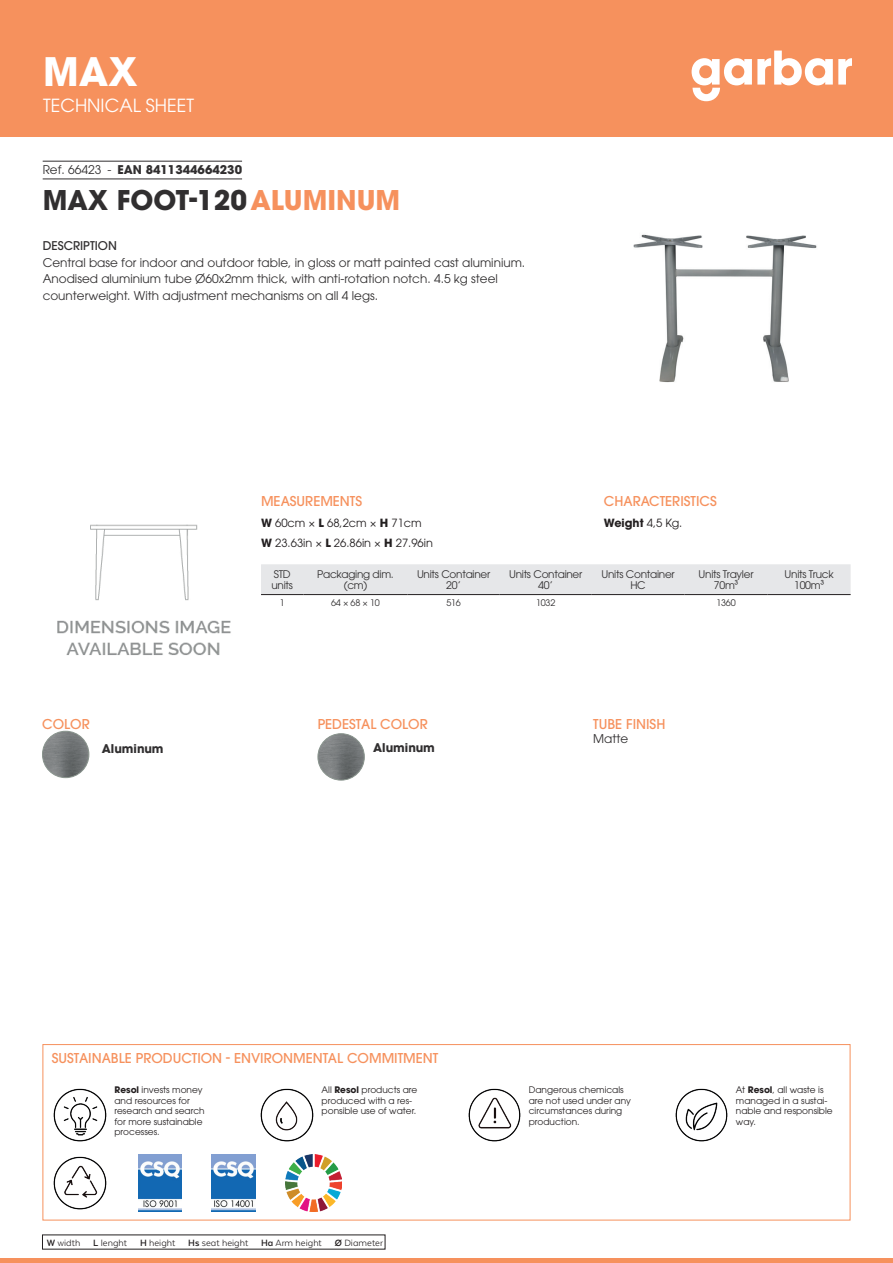
<style>
.page{position:relative;width:893px;height:1263px;background:#fff}
.page>*{position:absolute;margin:0;border:0;box-sizing:border-box;transform-origin:0 0}
.t1{font:700 39px "ITC Avant Garde Pro";color:#fff}
.t2{font:700 27px "ITC Avant Garde Pro";color:#312f30}
.t3{font:18px "ITC Avant Garde Pro";color:#fff}
.t4{font:500 13.5px "ITC Avant Garde Pro";color:#f6915d}
.t5{font:12px/16.5px "ITC Avant Garde Pro";color:#312f30}
.t6{font:700 12px "ITC Avant Garde Pro";color:#312f30}
.t7{font:500 12px "ITC Avant Garde Pro";color:#312f30}
.t8{font:11.25px/20.4px "ITC Avant Garde Pro";color:#231f20}
.t9{font:700 11.25px "ITC Avant Garde Pro";color:#231f20}
.t10{font:10.5px/10.5px "ITC Avant Garde Pro";letter-spacing:-.025em;color:#312f30;text-align:center}
.t11{font:10.5px "Texta Alt";color:#231f20}
.t12{font:9px/10.5px "ITC Avant Garde Pro";color:#231f20}
.t13{font:9px "ITC Avant Garde Pro";letter-spacing:-.02em;color:#312f30}
.s1{font-weight:400}
.s2{color:#f6915d}
.s3{font-weight:700}
</style>
<div class="page">
<div style="left:0;top:0;width:893px;height:137px;background:#f6915d"></div>
<svg style="left:692px;top:51px;width:160px;height:50px"></svg>
<hr style="left:0;top:1259px;width:893px;height:4px;background:#f6915d">
<hr style="left:43px;top:161px;width:199px;height:1px;background:#312f30">
<hr style="left:43px;top:179px;width:199px;height:1px;background:#312f30">
<img style="left:633px;top:234px;width:184px;height:149px">
<img style="left:42px;top:731px;width:47px;height:47px;border-radius:23px">
<div style="left:42px;top:731px;width:47px;height:47px;border:1px solid #89948d;border-radius:50%"></div>
<img style="left:318px;top:734px;width:46px;height:46px;border-radius:23px">
<div style="left:318px;top:733px;width:46px;height:47px;border:1px solid #89948d;border-radius:50%"></div>
<img style="left:57px;top:524px;width:174px;height:131px">
<div style="left:261px;top:564px;width:590px;height:30px;background:#e6e7e9"></div>
<hr style="left:261px;top:594px;width:42px;height:1px;background:#231f20">
<hr style="left:303px;top:594px;width:105px;height:1px;background:#231f20">
<hr style="left:408px;top:594px;width:92px;height:1px;background:#231f20">
<hr style="left:500px;top:594px;width:92px;height:1px;background:#231f20">
<hr style="left:592px;top:594px;width:92px;height:1px;background:#231f20">
<hr style="left:684px;top:594px;width:84px;height:1px;background:#231f20">
<hr style="left:768px;top:594px;width:83px;height:1px;background:#231f20">
<img style="left:53px;top:1088px;width:54px;height:54px">
<img style="left:260px;top:1088px;width:54px;height:54px">
<img style="left:468px;top:1088px;width:53px;height:54px">
<img style="left:675px;top:1088px;width:53px;height:54px">
<img style="left:53px;top:1156px;width:54px;height:54px">
<img style="left:138px;top:1155px;width:44px;height:56px">
<img style="left:212px;top:1155px;width:43px;height:56px">
<img style="left:285px;top:1155px;width:57px;height:56px">
<div style="left:43px;top:1044px;width:807px;height:176px;border:1px solid #f6915d"></div>
<h1 class="t1" style="left:43px;top:46px;width:96px">MAX</h1>
<h3 class="t3" style="left:43px;top:94px;width:153px">TECHNICAL SHEET</h3>
<h3 class="t6" style="left:43px;top:162px;width:201px"><span class="s1">Ref. 66423 -</span> EAN 8411344664230</h3>
<h2 class="t2" style="left:43px;top:182px;width:359px">MAX FOOT-120<span class="s2">ALUMINUM</span></h2>
<h3 class="t7" style="left:43px;top:238px;width:76px">DESCRIPTION</h3>
<h3 class="t5" style="left:43px;top:254px;width:484px">Central base for indoor and outdoor table, in gloss or matt painted cast aluminium.<br>Anodised aluminium tube Ø60x2mm thick, with anti-rotation notch. 4.5 kg steel counterweight. With adjustment mechanisms on all 4 legs.</h3>
<h3 class="t4" style="left:42px;top:715px;width:49px">COLOR</h3>
<h3 class="t6" style="left:102px;top:740px;width:63px">Aluminum</h3>
<h3 class="t4" style="left:261px;top:493px;width:103px">MEASUREMENTS</h3>
<p class="t8" style="left:261px;top:512px;width:173px"><span class="s3">W</span> 60cm × <span class="s3">L</span> 68,2cm × <span class="s3">H</span> 71cm<br><span class="s3">W</span> 23.63in × <span class="s3">L</span> 26.86in × <span class="s3">H</span> 27.96in</p>
<p class="t10" style="left:271px;top:569px;width:23px;text-align:left">STD units</p>
<p class="t10" style="left:317px;top:569px;width:78px">Packaging dim. (cm)</p>
<p class="t10" style="left:417px;top:569px;width:75px">Units Container<br>20’</p>
<p class="t10" style="left:509px;top:569px;width:75px">Units Container<br>40’</p>
<p class="t10" style="left:601px;top:569px;width:75px">Units Container<br>HC</p>
<p class="t10" style="left:699px;top:569px;width:56px">Units Trayler<br>70m³</p>
<p class="t10" style="left:785px;top:569px;width:51px">Units Truck<br>100m³</p>
<p class="t13" style="left:280px;top:597px;width:6px">1</p>
<p class="t13" style="left:331px;top:597px;width:50px">64 × 68 × 10</p>
<p class="t13" style="left:446px;top:597px;width:16px">516</p>
<p class="t13" style="left:536px;top:597px;width:21px">1032</p>
<p class="t13" style="left:716px;top:597px;width:21px">1360</p>
<h3 class="t4" style="left:604px;top:493px;width:114px">CHARACTERISTICS</h3>
<p class="t9" style="left:604px;top:515px;width:80px">Weight <span class="s1">4,5 Kg.</span></p>
<h3 class="t4" style="left:318px;top:715px;width:111px">PEDESTAL COLOR</h3>
<h3 class="t6" style="left:373px;top:740px;width:63px">Aluminum</h3>
<h3 class="t4" style="left:593px;top:715px;width:74px">TUBE FINISH</h3>
<h3 class="t5" style="left:593px;top:730px;width:37px">Matte</h3>
<h3 class="t4" style="left:52px;top:1050px;width:388px">SUSTAINABLE PRODUCTION - ENVIRONMENTAL COMMITMENT</h3>
<p class="t12" style="left:114px;top:1085px;width:92px"><span class="s3">Resol</span> invests money and resources for research and search for more sustainable processes.</p>
<p class="t12" style="left:322px;top:1085px;width:97px">All <span class="s3">Resol</span> products are produced with a res&shy;ponsible use of water.</p>
<p class="t12" style="left:529px;top:1085px;width:104px">Dangerous chemicals are not used under any circumstances during production.</p>
<p class="t12" style="left:736px;top:1085px;width:98px">At <span class="s3">Resol</span>, all waste is managed in a sustai&shy;nable and responsible way.</p>
<p class="t11" style="left:47px;top:1237px;width:338px"><span class="s3">W</span> width <span class="s3">L</span> lenght <span class="s3">H</span> height <span class="s3">Hs</span> seat height <span class="s3">Ha</span> Arm height <span class="s3">Ø</span> Diameter</p>
</div>
